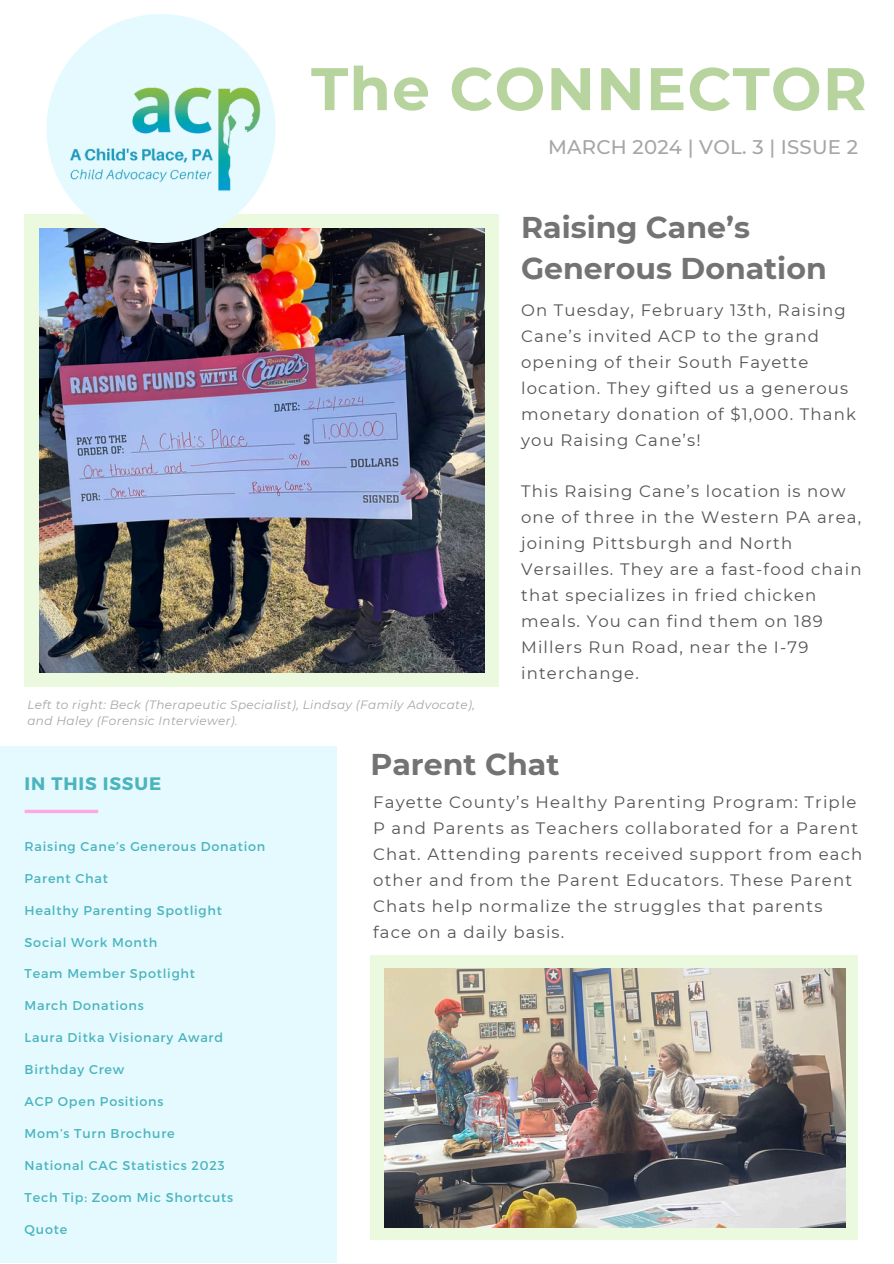
<style>
.page{position:relative;width:894px;height:1264px;background:#fff}
.page>*{position:absolute;margin:0;border:0;box-sizing:border-box;transform-origin:0 0}
.t1{font:700 60px "Montserrat";letter-spacing:.02em;color:#b7d49e}
.t2{font:700 30px/41.7px "Montserrat";color:#737373}
.t3{font:500 19.65px "Montserrat";letter-spacing:.01em;color:#a6a6a6}
.t4{font:700 18px "Montserrat";letter-spacing:.05em;color:#4bb4bd}
.t5{font:16.5px/25.8px "Montserrat";letter-spacing:.07em;color:#545454}
.t6{font:12.75px "Montserrat";letter-spacing:.06em;color:#4bb4bd}
.t7{font:italic 12px/16px "Montserrat";letter-spacing:.03em;color:#a6a6a6}
</style>
<div class="page">
<div style="left:25px;top:214px;width:474px;height:473px;background:#ebf9df"></div>
<img style="left:40px;top:228px;width:444px;height:444px">
<svg style="left:46px;top:14px;width:229px;height:228px;fill:#e4faff"></svg>
<img style="left:46px;top:86px;width:215px;height:109px">
<div style="left:0;top:746px;width:337px;height:517px;background:#e4faff"></div>
<svg style="left:25px;top:809px;width:73px;height:4px"></svg>
<div style="left:370px;top:955px;width:487px;height:284px;background:#ebf9df"></div>
<img style="left:384px;top:968px;width:460px;height:259px">
<p class="t1" style="left:311px;top:52px;width:557px">The CONNECTOR</p>
<p class="t3" style="left:548px;top:135px;width:311px">MARCH 2024 | VOL. 3 | ISSUE 2</p>
<p class="t2" style="left:521px;top:206px;width:307px">Raising Cane’s<br>Generous Donation</p>
<p class="t7" style="left:27px;top:696px;width:449px">Left to right: Beck (Therapeutic Specialist), Lindsay (Family Advocate), and Haley (Forensic Interviewer).</p>
<p class="t5" style="left:521px;top:297px;width:336px">On Tuesday, February 13th, Raising<br>Cane’s invited ACP to the grand opening of their South Fayette location. They gifted us a generous monetary donation of $1,000. Thank you Raising Cane’s!</p>
<h2 class="t5" style="left:521px;top:478px;width:342px">This Raising Cane’s location is now one of three in the Western PA area, joining Pittsburgh and North<br>Versailles. They are a fast-food chain that specializes in fried chicken meals. You can find them on 189<br>Millers Run Road, near the I-79 interchange.</h2>
<p class="t4" style="left:25px;top:771px;width:138px">IN THIS ISSUE</p>
<h2 class="t6" style="left:25px;top:838px;width:242px">Raising Cane’s Generous Donation</h2>
<p class="t6" style="left:25px;top:870px;width:85px">Parent Chat</p>
<h4 class="t6" style="left:25px;top:901px;width:199px">Healthy Parenting Spotlight</h4>
<h4 class="t6" style="left:25px;top:933px;width:134px">Social Work Month</h4>
<p class="t6" style="left:25px;top:965px;width:172px">Team Member Spotlight</p>
<h3 class="t6" style="left:25px;top:997px;width:121px">March Donations</h3>
<p class="t6" style="left:25px;top:1029px;width:200px">Laura Ditka Visionary Award</p>
<p class="t6" style="left:25px;top:1061px;width:101px">Birthday Crew</p>
<p class="t6" style="left:25px;top:1093px;width:140px">ACP Open Positions</p>
<p class="t6" style="left:25px;top:1125px;width:151px">Mom’s Turn Brochure</p>
<p class="t6" style="left:25px;top:1156px;width:201px">National CAC Statistics 2023</p>
<p class="t6" style="left:25px;top:1188px;width:210px">Tech Tip: Zoom Mic Shortcuts</p>
<p class="t6" style="left:25px;top:1220px;width:44px">Quote</p>
<p class="t2" style="left:370px;top:743px;width:190px">Parent Chat</p>
<h4 class="t5" style="left:373px;top:789px;width:490px">Fayette County’s Healthy Parenting Program: Triple P and Parents as Teachers collaborated for a Parent Chat. Attending parents received support from each other and from the Parent Educators. These Parent Chats help normalize the struggles that parents face on a daily basis.</h4>
</div>
